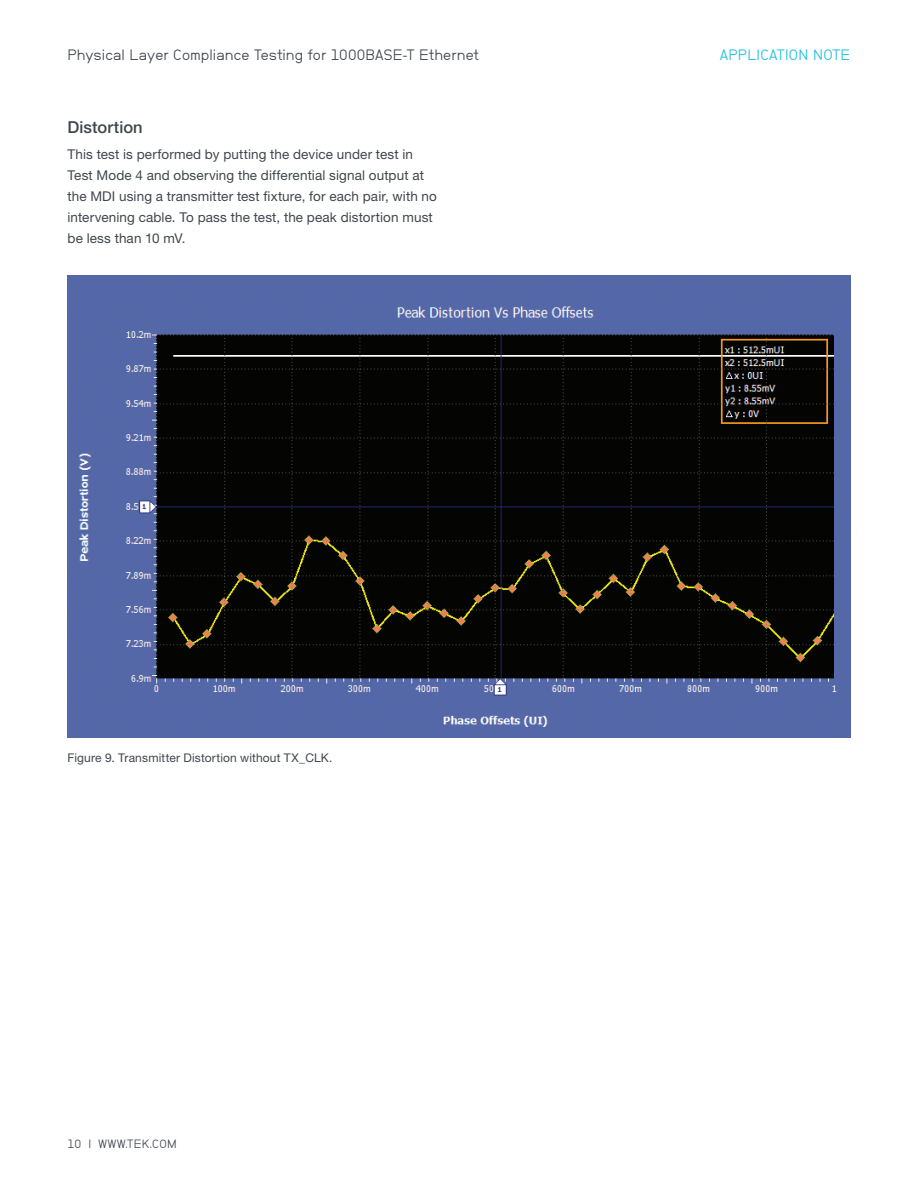
<style>
.page{position:relative;width:918px;height:1188px;background:#fff}
.page>*{position:absolute;margin:0;border:0;box-sizing:border-box;transform-origin:0 0}
.Body_-_Subheads{font:500 16.5px "Helvetica Neue LT Std";letter-spacing:.005em;color:#41464e}
.t1{font:15px "NB Grotesk";letter-spacing:.005em;color:#41464e}
.t2{font:15px "NB Grotesk";letter-spacing:.02em;color:#1cbfdf}
.Body_-_regular{font:13.5px/21px "Helvetica Neue LT Std";letter-spacing:.01em;color:#41464e}
.t3{font:12px "Helvetica Neue LT Std";letter-spacing:.015em;color:#41464e}
.t4{font:12px "NB Grotesk";letter-spacing:.02em;color:#41464e}
</style>
<div class="page">
<img style="left:68px;top:275px;width:782px;height:462px">
<p class="t1" style="left:68px;top:46px;width:413px">Physical Layer Compliance Testing for 1000BASE-T Ethernet</p>
<p class="t2" style="left:720px;top:47px;width:132px">APPLICATION NOTE</p>
<p class="Body_-_Subheads" style="left:68px;top:117px;width:77px">Distortion</p>
<p class="Body_-_regular" style="left:68px;top:143px;width:371px">This test is performed by putting the device under test in Test Mode 4 and observing the differential signal output at the MDI using a transmitter test fixture, for each pair, with no intervening cable. To pass the test, the peak distortion must be less than 10 mV.</p>
<p class="t3" style="left:68px;top:750px;width:267px">Figure 9. Transmitter Distortion without TX_CLK.</p>
<p class="t4" style="left:68px;top:1136px;width:111px">10 | WWW.TEK.COM</p>
</div>
